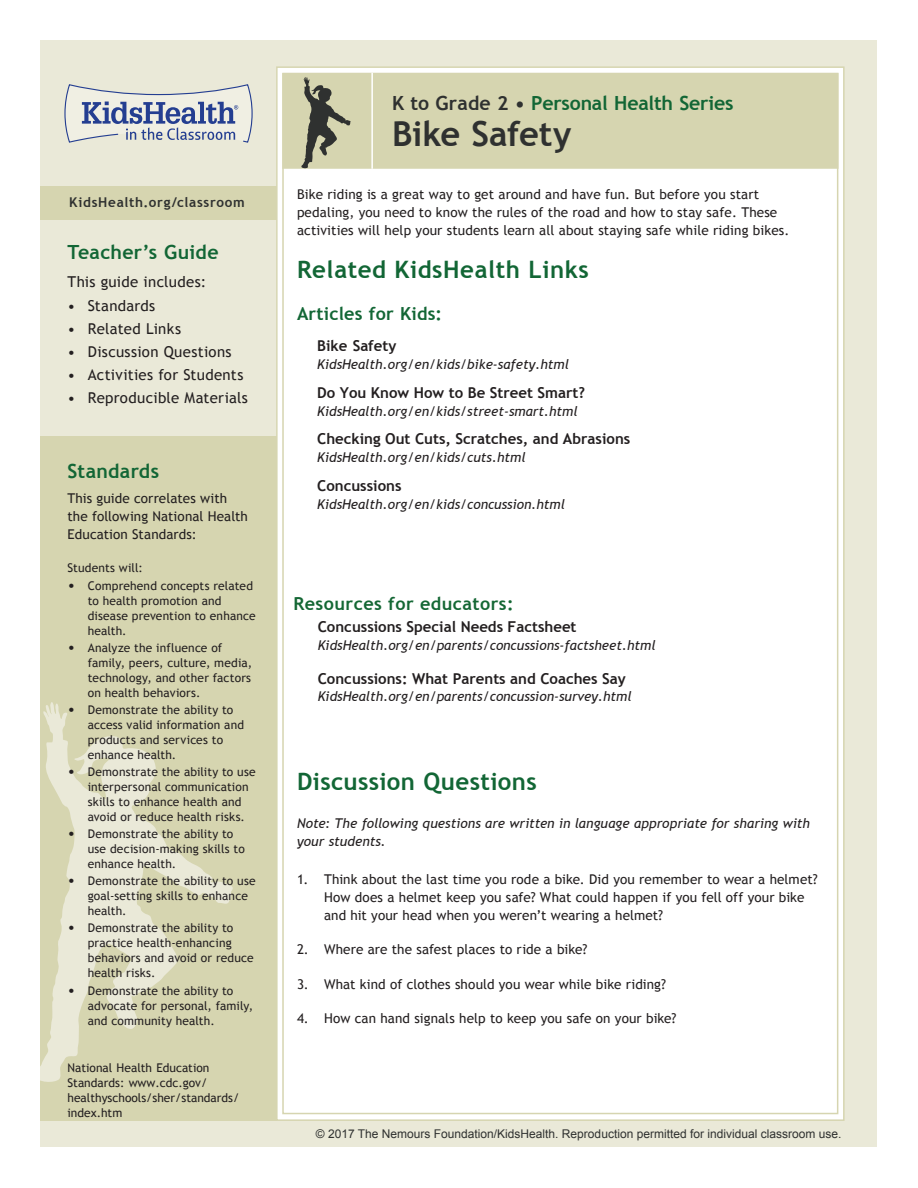
<style>
.page{position:relative;width:918px;height:1188px;background:#fff}
.page>*{position:absolute;margin:0;border:0;box-sizing:border-box;transform-origin:0 0}
.Lesson_Header{font:700 34.5px "Trebuchet MS";letter-spacing:-.005em;color:#2f3130}
.t1{font:700 24px "Trebuchet MS";letter-spacing:.025em;color:#126635}
.Lesson_Header-2{font:700 19.5px "Trebuchet MS";letter-spacing:.005em;color:#126635}
.t2{font:700 18px "Trebuchet MS";letter-spacing:.025em;color:#146734}
.t3{font:700 18px "Trebuchet MS";letter-spacing:.01em;color:#126635}
.Article_List{font:700 15px "Trebuchet MS";color:#231f20}
.Contents_List{font:15px "Trebuchet MS";letter-spacing:.02em;color:#231f20}
.Basic_Numbered_List{font:13.5px/18px "Trebuchet MS";letter-spacing:.01em;color:#231f20}
.Article_List-2{font:italic 13.5px/18px "Trebuchet MS";color:#231f20}
.t4{font:italic 13.5px "Trebuchet MS";color:#231f20}
.t5{font:700 13.5px "Trebuchet MS";letter-spacing:.05em;color:#2f3130}
.Contents_List-2{font:12px/15px "Trebuchet MS";letter-spacing:.01em;color:#231f20}
.t6{font:12px "Arial";color:#2f3130}
.s1{font-size:15px}
.s2{color:#2f3130}
.s3{font-style:inherit}
</style>
<div class="page">
<div style="left:40px;top:40px;width:838px;height:1108px;background:#eae9d8"></div>
<div style="left:277px;top:67px;width:567px;height:1053px;background:#fff"></div>
<div style="left:283px;top:74px;width:555px;height:94px;background:#d6d5b0"></div>
<div style="left:282px;top:73px;width:556px;height:96px;border:2px solid #d6d5b0"></div>
<hr style="left:371px;top:73px;width:2px;height:96px;background:#fff">
<div style="left:40px;top:436px;width:237px;height:685px;background:#d6d5b0"></div>
<div style="left:40px;top:186px;width:237px;height:33px;background:#d6d5b0"></div>
<svg style="left:64px;top:84px;width:189px;height:59px"></svg>
<svg style="left:301px;top:77px;width:50px;height:91px"></svg>
<svg style="left:40px;top:702px;width:193px;height:380px"></svg>
<p class="t5" style="left:69px;top:194px;width:177px">KidsHealth.org/classroom</p>
<p class="Lesson_Header-2" style="left:68px;top:240px;width:153px">Teacher’s Guide</p>
<p class="Contents_List" style="left:68px;top:273px;width:140px">This guide includes:</p>
<p class="Contents_List" style="left:68px;top:296px;width:89px">• Standards</p>
<p class="Contents_List" style="left:68px;top:320px;width:115px">• Related Links</p>
<p class="Contents_List" style="left:68px;top:343px;width:166px">• Discussion Questions</p>
<p class="Contents_List" style="left:68px;top:366px;width:177px">• Activities for Students</p>
<p class="Contents_List" style="left:68px;top:389px;width:182px">• Reproducible Materials</p>
<p class="Lesson_Header-2" style="left:68px;top:459px;width:93px">Standards</p>
<p class="Basic_Numbered_List" style="left:68px;top:490px;width:182px">This guide correlates with the following National Health<br>Education Standards:</p>
<p class="Contents_List-2" style="left:68px;top:561px;width:77px">Students will:</p>
<p class="Contents_List-2" style="left:88px;top:578px;width:169px;text-indent:-20px"><span class="s1">•</span> Comprehend concepts related to health promotion and disease prevention to enhance health.</p>
<p class="Contents_List-2" style="left:88px;top:640px;width:166px;text-indent:-20px"><span class="s1">•</span> Analyze the influence of family, peers, culture, media, technology, and other factors on health behaviors.</p>
<p class="Contents_List-2" style="left:88px;top:702px;width:158px;text-indent:-20px"><span class="s1">•</span> Demonstrate the ability to access valid information and products and services to enhance health.</p>
<p class="Contents_List-2" style="left:88px;top:764px;width:170px;text-indent:-20px"><span class="s1">•</span> Demonstrate the ability to use interpersonal communication skills to enhance health and avoid or reduce health risks.</p>
<p class="Contents_List-2" style="left:88px;top:827px;width:159px;text-indent:-20px"><span class="s1">•</span> Demonstrate the ability to use decision-making skills to enhance health.</p>
<p class="Contents_List-2" style="left:88px;top:874px;width:170px;text-indent:-20px"><span class="s1">•</span> Demonstrate the ability to use goal-setting skills to enhance health.</p>
<p class="Contents_List-2" style="left:88px;top:921px;width:167px;text-indent:-20px"><span class="s1">•</span> Demonstrate the ability to practice health-enhancing behaviors and avoid or reduce health risks.</p>
<p class="Contents_List-2" style="left:88px;top:983px;width:167px;text-indent:-20px"><span class="s1">•</span> Demonstrate the ability to advocate for personal, family, and community health.</p>
<p class="Contents_List-2" style="left:68px;top:1060px;width:173px">National Health Education<br>Standards: www.cdc.gov/ healthyschools/sher/standards/ index.htm</p>
<p class="Lesson_Header-2" style="left:392px;top:91px;width:343px"><span class="s2">K to Grade 2 •</span> Personal Health Series</p>
<p class="Lesson_Header" style="left:392px;top:112px;width:181px">Bike Safety</p>
<p class="Basic_Numbered_List" style="left:297px;top:185px;width:494px">Bike riding is a great way to get around and have fun. But before you start pedaling, you need to know the rules of the road and how to stay safe. These activities will help your students learn all about staying safe while riding bikes.</p>
<p class="t1" style="left:297px;top:254px;width:293px">Related KidsHealth Links</p>
<p class="t3" style="left:297px;top:302px;width:147px">Articles for Kids:</p>
<p class="Article_List" style="left:317px;top:336px;width:81px">Bike Safety</p>
<p class="Article_List-2" style="left:317px;top:355px;width:253px">KidsHealth.org/en/kids/bike-safety.html</p>
<p class="Article_List" style="left:317px;top:383px;width:269px">Do You Know How to Be Street Smart?</p>
<p class="Article_List-2" style="left:317px;top:402px;width:262px">KidsHealth.org/en/kids/street-smart.html</p>
<p class="Article_List" style="left:317px;top:430px;width:315px">Checking Out Cuts, Scratches, and Abrasions</p>
<p class="Article_List-2" style="left:317px;top:449px;width:210px">KidsHealth.org/en/kids/cuts.html</p>
<p class="Article_List" style="left:317px;top:476px;width:86px">Concussions</p>
<p class="Article_List-2" style="left:317px;top:496px;width:249px">KidsHealth.org/en/kids/concussion.html</p>
<h3 class="t2" style="left:293px;top:592px;width:222px">Resources for educators<span class="s3">:</span></h3>
<p class="Article_List" style="left:318px;top:618px;width:260px">Concussions Special Needs Factsheet</p>
<p class="Article_List-2" style="left:318px;top:637px;width:339px">KidsHealth.org/en/parents/concussions-factsheet.html</p>
<p class="Article_List" style="left:318px;top:669px;width:310px">Concussions: What Parents and Coaches Say</p>
<p class="t4" style="left:318px;top:688px;width:316px">KidsHealth.org/en/parents/concussion-survey.html</p>
<p class="t1" style="left:297px;top:766px;width:241px">Discussion Questions</p>
<p class="Article_List-2" style="left:297px;top:814px;width:514px">Note: The following questions are written in language appropriate for sharing with your students.</p>
<p class="Basic_Numbered_List" style="left:324px;top:871px;width:495px;text-indent:-27px">1. Think about the last time you rode a bike. Did you remember to wear a helmet?<br>How does a helmet keep you safe? What could happen if you fell off your bike and hit your head when you weren’t wearing a helmet?</p>
<p class="Basic_Numbered_List" style="left:297px;top:941px;width:292px">2. Where are the safest places to ride a bike?</p>
<p class="Basic_Numbered_List" style="left:297px;top:975px;width:370px">3. What kind of clothes should you wear while bike riding?</p>
<p class="Basic_Numbered_List" style="left:297px;top:1009px;width:381px">4. How can hand signals help to keep you safe on your bike?</p>
<p class="t6" style="left:316px;top:1126px;width:527px">© 2017 The Nemours Foundation/KidsHealth. Reproduction permitted for individual classroom use.</p>
</div>
